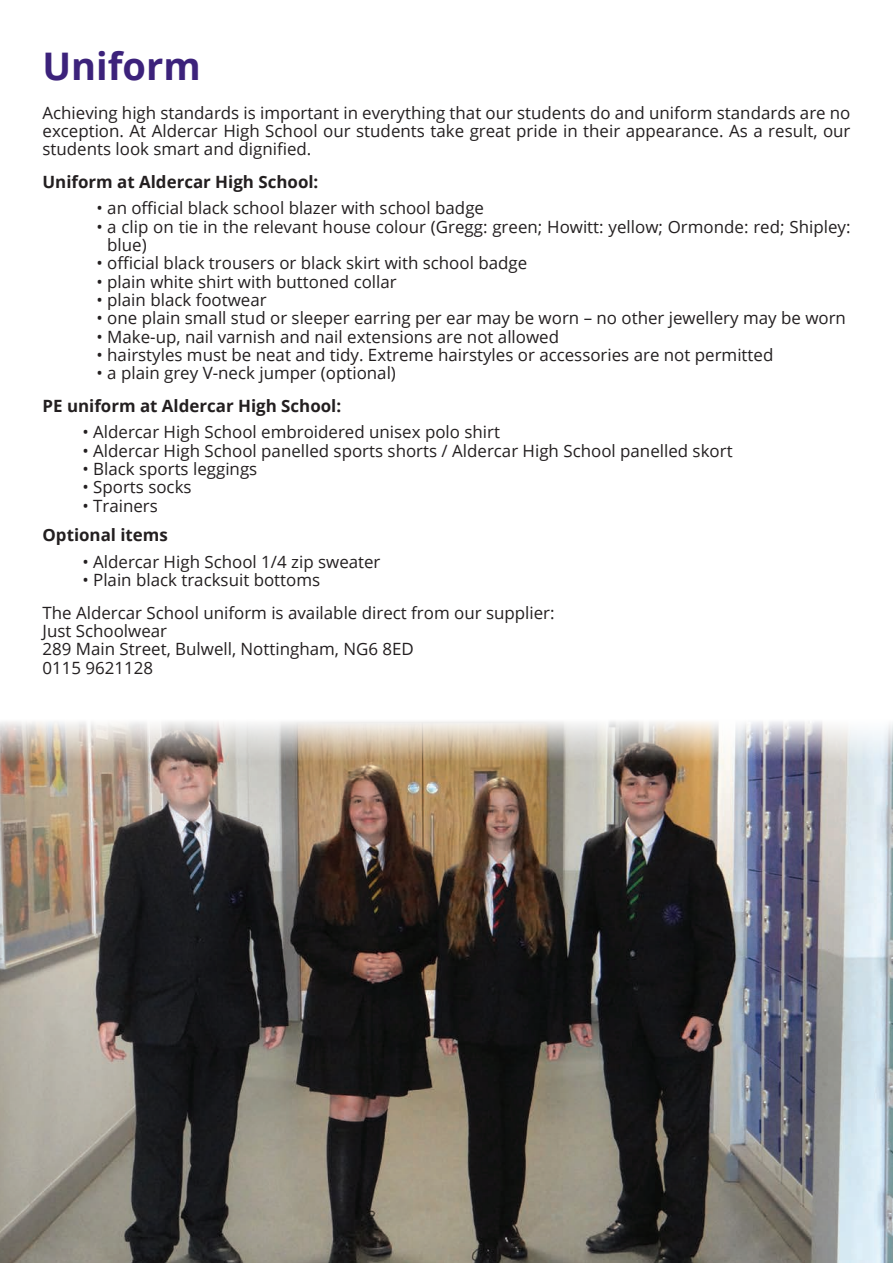
<style>
.page{position:relative;width:893px;height:1263px;background:#fff}
.page>*{position:absolute;margin:0;border:0;box-sizing:border-box;transform-origin:0 0}
.t1{font:700 38.1px "Open Sans";color:#3c227b}
.t2{font:16.95px/18.3px "Open Sans";color:#231f20}
.t3{font:700 16.95px "Open Sans";color:#231f20}
</style>
<div class="page">
<img style="left:0;top:764px;width:893px;height:499px">
<img style="left:0;top:721px;width:893px;height:43px">
<h1 class="t1" style="left:43px;top:39px;width:160px">Uniform</h1>
<p class="t2" style="left:43px;top:103px;width:809px;text-align:justify">Achieving high standards is important in everything that our students do and uniform standards are no exception. At Aldercar High School our students take great pride in their appearance. As a result, our students look smart and dignified.</p>
<p class="t3" style="left:43px;top:170px;width:277px">Uniform at Aldercar High School:</p>
<p class="t2" style="left:97px;top:199px;width:389px">• an official black school blazer with school badge</p>
<p class="t2" style="left:107px;top:217px;width:745px;text-indent:-11px">• a clip on tie in the relevant house colour (Gregg: green; Howitt: yellow; Ormonde: red; Shipley: blue)</p>
<p class="t2" style="left:97px;top:254px;width:432px">• official black trousers or black skirt with school badge</p>
<p class="t2" style="left:97px;top:272px;width:302px">• plain white shirt with buttoned collar</p>
<p class="t2" style="left:97px;top:290px;width:172px">• plain black footwear</p>
<p class="t2" style="left:97px;top:309px;width:751px">• one plain small stud or sleeper earring per ear may be worn – no other jewellery may be worn</p>
<p class="t2" style="left:97px;top:327px;width:464px">• Make-up, nail varnish and nail extensions are not allowed</p>
<p class="t2" style="left:97px;top:345px;width:678px">• hairstyles must be neat and tidy. Extreme hairstyles or accessories are not permitted</p>
<p class="t2" style="left:97px;top:363px;width:301px">• a plain grey V-neck jumper (optional)</p>
<p class="t3" style="left:43px;top:393px;width:300px">PE uniform at Aldercar High School:</p>
<p class="t2" style="left:82px;top:423px;width:419px">• Aldercar High School embroidered unisex polo shirt</p>
<p class="t2" style="left:82px;top:441px;width:652px">• Aldercar High School panelled sports shorts / Aldercar High School panelled skort</p>
<p class="t2" style="left:82px;top:459px;width:176px">• Black sports leggings</p>
<p class="t2" style="left:82px;top:478px;width:111px">• Sports socks</p>
<p class="t2" style="left:82px;top:496px;width:77px">• Trainers</p>
<p class="t3" style="left:43px;top:523px;width:127px">Optional items</p>
<p class="t2" style="left:82px;top:552px;width:300px">• Aldercar High School 1/4 zip sweater</p>
<p class="t2" style="left:43px;top:563px;width:514px;line-height:32.4px;text-indent:40px">• Plain black tracksuit bottoms<br>The Aldercar School uniform is available direct from our supplier:</p>
<p class="t2" style="left:43px;top:621px;width:373px">Just Schoolwear<br>289 Main Street, Bulwell, Nottingham, NG6 8ED<br>0115 9621128</p>
</div>
